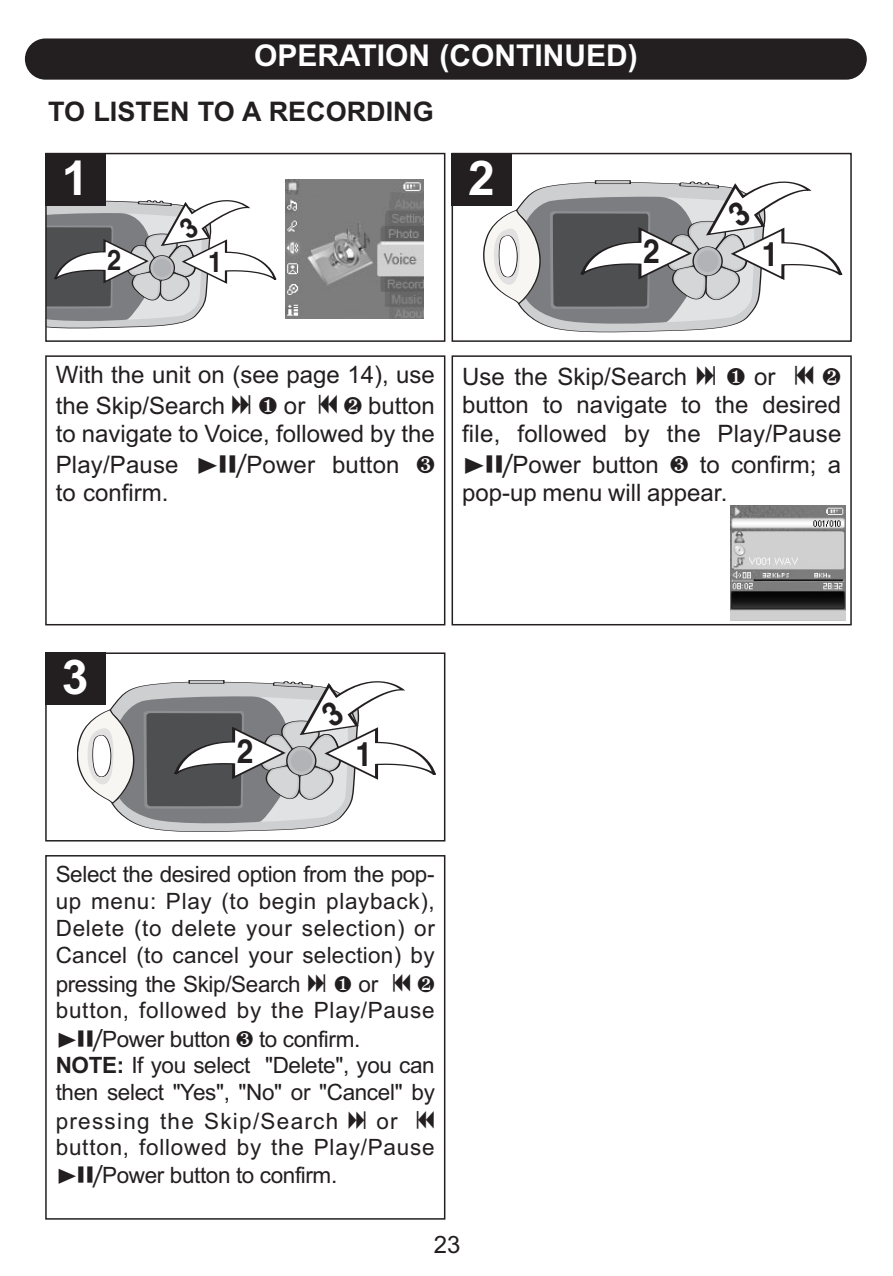
<style>
.page{position:relative;width:893px;height:1276px;background:#fff}
.page>*{position:absolute;margin:0;border:0;box-sizing:border-box;transform-origin:0 0}
.t1{font:700 48px "Arial";color:#fff}
.t2{font:700 33.6px "Helvetica";color:#231f20;scale:.89 1}
.t3{font:700 30px "Arial";color:#fff}
.t4{font:700 28.5px "Helvetica";color:#231f20;scale:.89 1}
.t5{font:700 27px "Arial";color:#231f20}
.t6{font:24px/29.1px "Arial";color:#231f20}
.t7{font:22.5px/27.3px "Arial";letter-spacing:.015em;color:#231f20;text-align:justify}
.t8{font:22.5px/28.8px "Arial";letter-spacing:.035em;color:#231f20}
.s1{font-family:"Treasure Chest"}
.s2{font-weight:700}
</style>
<div class="page">
<div style="left:25px;top:38px;width:842px;height:42px;background:#231f20;border-radius:21px"></div>
<div style="left:45px;top:355px;width:400px;height:270px;border:2px solid #231f20"></div>
<div style="left:45px;top:153px;width:400px;height:189px;border:2px solid #231f20"></div>
<div style="left:45px;top:153px;width:60px;height:52px;background:#231f20"></div>
<div style="left:452px;top:355px;width:400px;height:270px;border:2px solid #231f20"></div>
<div style="left:452px;top:153px;width:400px;height:189px;border:2px solid #231f20"></div>
<div style="left:452px;top:153px;width:60px;height:52px;background:#231f20"></div>
<div style="left:45px;top:855px;width:400px;height:364px;border:2px solid #231f20"></div>
<div style="left:45px;top:652px;width:400px;height:189px;border:2px solid #231f20"></div>
<div style="left:45px;top:652px;width:60px;height:53px;background:#231f20"></div>
<img style="left:285px;top:180px;width:138px;height:138px">
<img style="left:730px;top:505px;width:116px;height:115px">
<svg style="left:47px;top:199px;width:230px;height:129px"></svg>
<svg style="left:483px;top:180px;width:359px;height:152px"></svg>
<svg style="left:77px;top:680px;width:359px;height:152px"></svg>
<p class="t3" style="left:254px;top:38px;width:385px">OPERATION (CONTINUED)</p>
<p class="t5" style="left:48px;top:96px;width:387px">TO LISTEN TO A RECORDING</p>
<h1 class="t1" style="left:62px;top:150px;width:28px">1</h1>
<p class="t4" style="left:107px;top:243px;width:17px">2</p>
<p class="t4" style="left:208px;top:246px;width:17px">1</p>
<h1 class="t1" style="left:468px;top:150px;width:28px">2</h1>
<h2 class="t2" style="left:643px;top:232px;width:20px">2</h2>
<h2 class="t2" style="left:762px;top:235px;width:20px">1</h2>
<p class="t6" style="left:56px;top:360px;width:381px;line-height:30.6px">With the unit on (see page 14), use the Skip/Search <span class="s1">N 1</span> or <span class="s1">O 2</span> button</p>
<p class="t6" style="left:56px;top:418px;width:381px;line-height:30.6px">to navigate to Voice, followed by the<br>Play/Pause <span class="s1">®P/</span>Power button <span class="s1">3</span></p>
<p class="t6" style="left:56px;top:478px;width:114px">to confirm.</p>
<p class="t6" style="left:462px;top:362px;width:381px;text-align:justify">Use the Skip/Search <span class="s1">N 1</span> or <span class="s1">O 2 </span>button to navigate to the desired file, followed by the Play/Pause <span class="s1">®P/</span>Power button <span class="s1">3</span> to confirm; a</p>
<p class="t6" style="left:462px;top:478px;width:267px">pop-up menu will appear.</p>
<h1 class="t1" style="left:62px;top:649px;width:28px">3</h1>
<h2 class="t2" style="left:237px;top:732px;width:20px">2</h2>
<h2 class="t2" style="left:355px;top:734px;width:20px">1</h2>
<p class="t7" style="left:56px;top:860px;width:381px">Select the desired option from the pop&shy;up menu: Play (to begin playback), Delete (to delete your selection) or Cancel (to cancel your selection) by pressing the Skip/Search <span class="s1">N 1</span> or <span class="s1">O 2</span></p>
<p class="t8" style="left:56px;top:995px;width:381px">button, followed by the Play/Pause <span class="s1">®P/</span>Power button <span class="s1">3</span> to confirm.</p>
<p class="t7" style="left:56px;top:1051px;width:381px"><span class="s2">NOTE:</span> If you select "Delete", you can then select "Yes", "No" or "Cancel" by pressing the Skip/Search <span class="s1">N</span> or <span class="s1">O</span></p>
<p class="t8" style="left:56px;top:1132px;width:381px">button, followed by the Play/Pause <span class="s1">®P/</span>Power button to confirm.</p>
<p class="t6" style="left:434px;top:1230px;width:28px">23</p>
</div>
